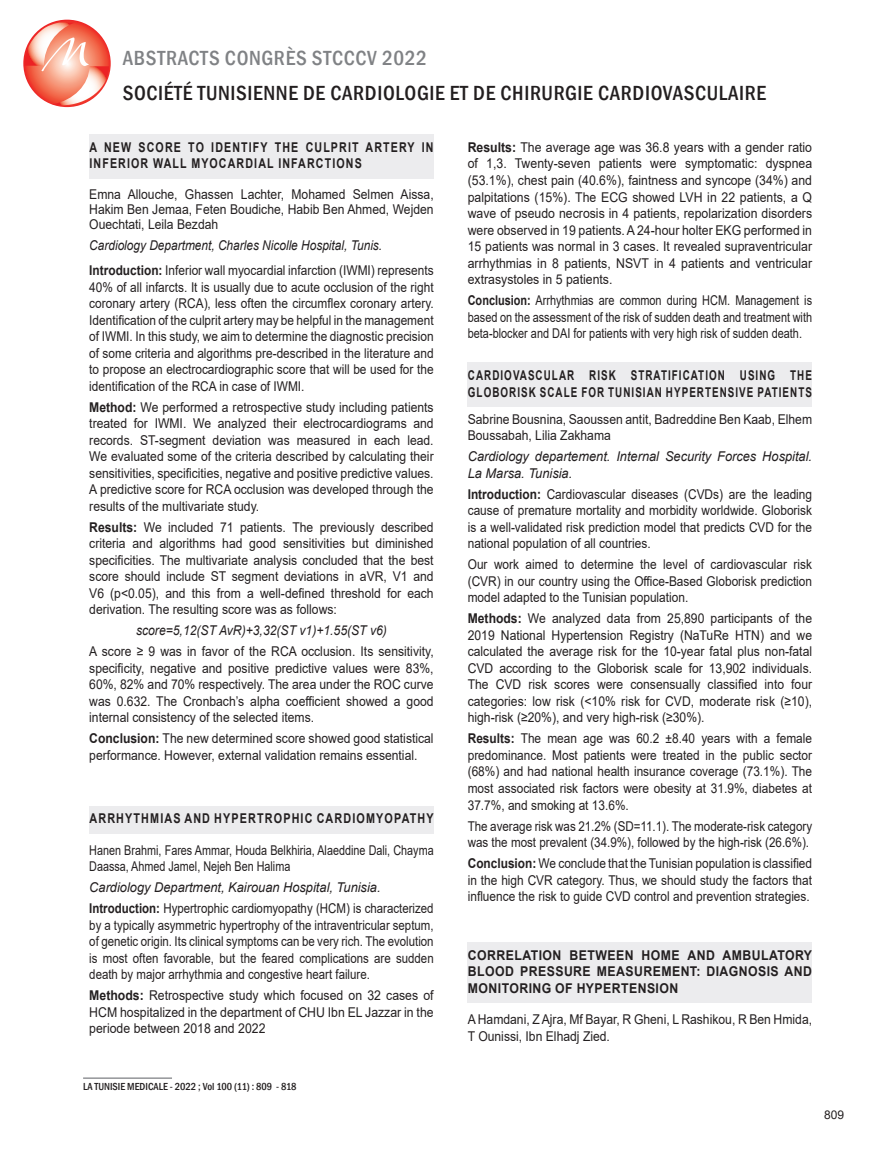
<style>
.page{position:relative;width:893px;height:1149px;background:#fff}
.page>*{position:absolute;margin:0;border:0;box-sizing:border-box;transform-origin:0 0}
.t1{font:500 condensed 21px "Franklin Gothic";letter-spacing:.03em;color:#231f20}
.t2{font:500 condensed 21px "Franklin Gothic";letter-spacing:.03em;color:#808285}
.Heading_1{font:13.5px/16.5px "Arial";color:#231f20;text-align:justify;scale:.9 1}
.Heading_1-2{font:13.5px/16.5px "Arial";color:#231f20;text-align:justify;scale:.88 1}
.Heading_1-3{font:13.5px/16.5px "Arial";color:#231f20;text-align:justify;scale:.91 1}
.Heading_1-4{font:13.5px/16.5px "Arial";color:#231f20;text-align:justify;scale:.85 1}
.Heading_1-5{font:13.5px/16.5px "Arial";color:#231f20;text-align:justify;scale:.81 1}
.Heading_1-6{font:italic 13.5px/16.5px "Arial";color:#231f20;scale:.95 1}
.Heading_1-7{font:13.5px/16.5px "Arial";color:#231f20;scale:.86 1}
.t3{font:700 13.5px/16.5px "Arial";letter-spacing:.105em;color:#231f20;text-align:justify;scale:.91 1}
.Heading_1-8{font:13.5px/16.5px "Arial";color:#231f20;scale:.8 1}
.t4{font:700 13.5px/16.5px "Arial";letter-spacing:.105em;color:#231f20;scale:.73 1}
.t5{font:700 13.5px/16.5px "Arial";letter-spacing:.105em;color:#231f20;scale:.79 1}
.Heading_1-9{font:italic 13.5px "Arial";color:#231f20;scale:.88 1}
.t6{font:700 13.5px "Arial";letter-spacing:.105em;color:#231f20;scale:.8 1}
.Heading_1-10{font:italic 13.5px "Arial";color:#231f20;scale:.9 1}
.t7{font:12px "Arial";color:#231f20}
.t8{font:500 condensed 10.5px "Franklin Gothic";color:#231f20}
.s1{font-weight:700}
</style>
<div class="page">
<hr style="left:83px;top:1077px;width:89px;height:1px;background:#939598">
<svg style="left:23px;top:20px;width:88px;height:87px"></svg>
<svg style="left:24px;top:23px;width:85px;height:82px"></svg>
<div style="left:89px;top:135px;width:345px;height:44px;background:#ececee"></div>
<div style="left:89px;top:805px;width:345px;height:28px;background:#ececee"></div>
<div style="left:468px;top:363px;width:344px;height:44px;background:#ececee"></div>
<div style="left:468px;top:942px;width:344px;height:60px;background:#ececee"></div>
<p class="t2" style="left:123px;top:44px;width:306px">ABSTRACTS CONGRÈS STCCCV 2022</p>
<p class="t1" style="left:123px;top:80px;width:645px">SOCIÉTÉ TUNISIENNE DE CARDIOLOGIE ET DE CHIRURGIE CARDIOVASCULAIRE</p>
<p class="t5" style="left:89px;top:139px;width:437px">A NEW SCORE TO IDENTIFY THE CULPRIT ARTERY IN<br>INFERIOR WALL MYOCARDIAL INFARCTIONS</p>
<p class="Heading_1" style="left:89px;top:186px;width:384px;line-height:15px">Emna Allouche, Ghassen Lachter, Mohamed Selmen Aissa, Hakim Ben Jemaa, Feten Boudiche, Habib Ben Ahmed, Wejden Ouechtati, Leila Bezdah</p>
<p class="Heading_1-9" style="left:89px;top:236px;width:334px">Cardiology Department, Charles Nicolle Hospital, Tunis.</p>
<p class="Heading_1-2" style="left:89px;top:262px;width:393px"><span class="s1">Introduction:</span> Inferior wall myocardial infarction (IWMI) represents 40% of all infarcts. It is usually due to acute occlusion of the right coronary artery (RCA), less often the circumflex coronary artery.<br>Identification of the culprit artery may be helpful in the management of IWMI. In this study, we aim to determine the diagnostic precision of some criteria and algorithms pre-described in the literature and to propose an electrocardiographic score that will be used for the identification of the RCA in case of IWMI.</p>
<p class="Heading_1" style="left:89px;top:398px;width:384px"><span class="s1">Method:</span> We performed a retrospective study including patients treated for IWMI. We analyzed their electrocardiograms and records. ST-segment deviation was measured in each lead.<br>We evaluated some of the criteria described by calculating their sensitivities, specificities, negative and positive predictive values.<br>A predictive score for RCA occlusion was developed through the results of the multivariate study.</p>
<p class="Heading_1" style="left:89px;top:518px;width:384px"><span class="s1">Results:</span> We included 71 patients. The previously described criteria and algorithms had good sensitivities but diminished specificities. The multivariate analysis concluded that the best score should include ST segment deviations in aVR, V1 and V6 (p&lt;0.05), and this from a well-defined threshold for each derivation. The resulting score was as follows:</p>
<p class="Heading_1-10" style="left:136px;top:621px;width:280px">score=5,12(ST AvR)+3,32(ST v1)+1.55(ST v6)</p>
<p class="Heading_1" style="left:89px;top:643px;width:384px">A score ≥ 9 was in favor of the RCA occlusion. Its sensitivity, specificity, negative and positive predictive values were 83%, 60%, 82% and 70% respectively. The area under the ROC curve was 0.632. The Cronbach’s alpha coefficient showed a good internal consistency of the selected items.</p>
<p class="Heading_1" style="left:89px;top:730px;width:384px"><span class="s1">Conclusion:</span> The new determined score showed good statistical performance. However, external validation remains essential.</p>
<p class="t6" style="left:89px;top:808px;width:432px">ARRHYTHMIAS AND HYPERTROPHIC CARDIOMYOPATHY</p>
<p class="Heading_1-8" style="left:89px;top:841px;width:432px">Hanen Brahmi, Fares Ammar, Houda Belkhiria, Alaeddine Dali, Chayma<br>Daassa, Ahmed Jamel, Nejeh Ben Halima</p>
<p class="Heading_1-6" style="left:89px;top:879px;width:308px">Cardiology Department, Kairouan Hospital, Tunisia.</p>
<p class="Heading_1-4" style="left:89px;top:899px;width:407px"><span class="s1">Introduction:</span> Hypertrophic cardiomyopathy (HCM) is characterized by a typically asymmetric hypertrophy of the intraventricular septum, of genetic origin. Its clinical symptoms can be very rich. The evolution is most often favorable, but the feared complications are sudden death by major arrhythmia and congestive heart failure.</p>
<p class="Heading_1-3" style="left:89px;top:986px;width:380px"><span class="s1">Methods:</span> Retrospective study which focused on 32 cases of HCM hospitalized in the department of CHU Ibn EL Jazzar in the periode between 2018 and 2022</p>
<p class="t8" style="left:83px;top:1079px;width:215px">LA TUNISIE MEDICALE - 2022 ; Vol 100 (11) : 809 - 818</p>
<p class="Heading_1-3" style="left:468px;top:139px;width:380px"><span class="s1">Results:</span> The average age was 36.8 years with a gender ratio of 1,3. Twenty-seven patients were symptomatic: dyspnea (53.1%), chest pain (40.6%), faintness and syncope (34%) and palpitations (15%). The ECG showed LVH in 22 patients, a Q wave of pseudo necrosis in 4 patients, repolarization disorders were observed in 19 patients. A 24-hour holter EKG performed in 15 patients was normal in 3 cases. It revealed supraventricular arrhythmias in 8 patients, NSVT in 4 patients and ventricular extrasystoles in 5 patients.</p>
<p class="Heading_1-5" style="left:468px;top:292px;width:427px"><span class="s1">Conclusion:</span> Arrhythmias are common during HCM. Management is based on the assessment of the risk of sudden death and treatment with beta-blocker and DAI for patients with very high risk of sudden death.</p>
<p class="t4" style="left:468px;top:367px;width:473px">CARDIOVASCULAR RISK STRATIFICATION USING THE<br>GLOBORISK SCALE FOR TUNISIAN HYPERTENSIVE PATIENTS</p>
<p class="Heading_1" style="left:468px;top:410px;width:384px">Sabrine Bousnina, Saoussen antit, Badreddine Ben Kaab, Elhem<br>Boussabah, Lilia Zakhama</p>
<p class="Heading_1-6" style="left:468px;top:448px;width:364px">Cardiology departement. Internal Security Forces Hospital.<br>La Marsa. Tunisia.</p>
<p class="Heading_1-2" style="left:468px;top:485px;width:393px"><span class="s1">Introduction:</span> Cardiovascular diseases (CVDs) are the leading cause of premature mortality and morbidity worldwide. Globorisk is a well-validated risk prediction model that predicts CVD for the national population of all countries.</p>
<p class="Heading_1-2" style="left:468px;top:556px;width:393px">Our work aimed to determine the level of cardiovascular risk (CVR) in our country using the Office-Based Globorisk prediction model adapted to the Tunisian population.</p>
<p class="Heading_1" style="left:468px;top:610px;width:384px"><span class="s1">Methods:</span> We analyzed data from 25,890 participants of the 2019 National Hypertension Registry (NaTuRe HTN) and we calculated the average risk for the 10-year fatal plus non-fatal CVD according to the Globorisk scale for 13,902 individuals.<br>The CVD risk scores were consensually classified into four categories: low risk (&lt;10% risk for CVD, moderate risk (≥10), high-risk (≥20%), and very high-risk (≥30%).</p>
<p class="Heading_1-2" style="left:468px;top:730px;width:393px"><span class="s1">Results:</span> The mean age was 60.2 ±8.40 years with a female predominance. Most patients were treated in the public sector (68%) and had national health insurance coverage (73.1%). The most associated risk factors were obesity at 31.9%, diabetes at 37.7%, and smoking at 13.6%.</p>
<p class="Heading_1-7" style="left:468px;top:817px;width:402px">The average risk was 21.2% (SD=11.1). The moderate-risk category was the most prevalent (34.9%), followed by the high-risk (26.6%).</p>
<p class="Heading_1-2" style="left:468px;top:854px;width:393px"><span class="s1">Conclusion:</span> We conclude that the Tunisian population is classified in the high CVR category. Thus, we should study the factors that influence the risk to guide CVD control and prevention strategies.</p>
<p class="t3" style="left:468px;top:946px;width:380px">CORRELATION BETWEEN HOME AND AMBULATORY BLOOD PRESSURE MEASUREMENT: DIAGNOSIS AND MONITORING OF HYPERTENSION</p>
<p class="Heading_1" style="left:468px;top:1010px;width:384px">A Hamdani, Z Ajra, Mf Bayar, R Gheni, L Rashikou, R Ben Hmida,<br>T Ounissi, Ibn Elhadj Zied.</p>
<p class="t7" style="left:824px;top:1106px;width:22px">809</p>
</div>
